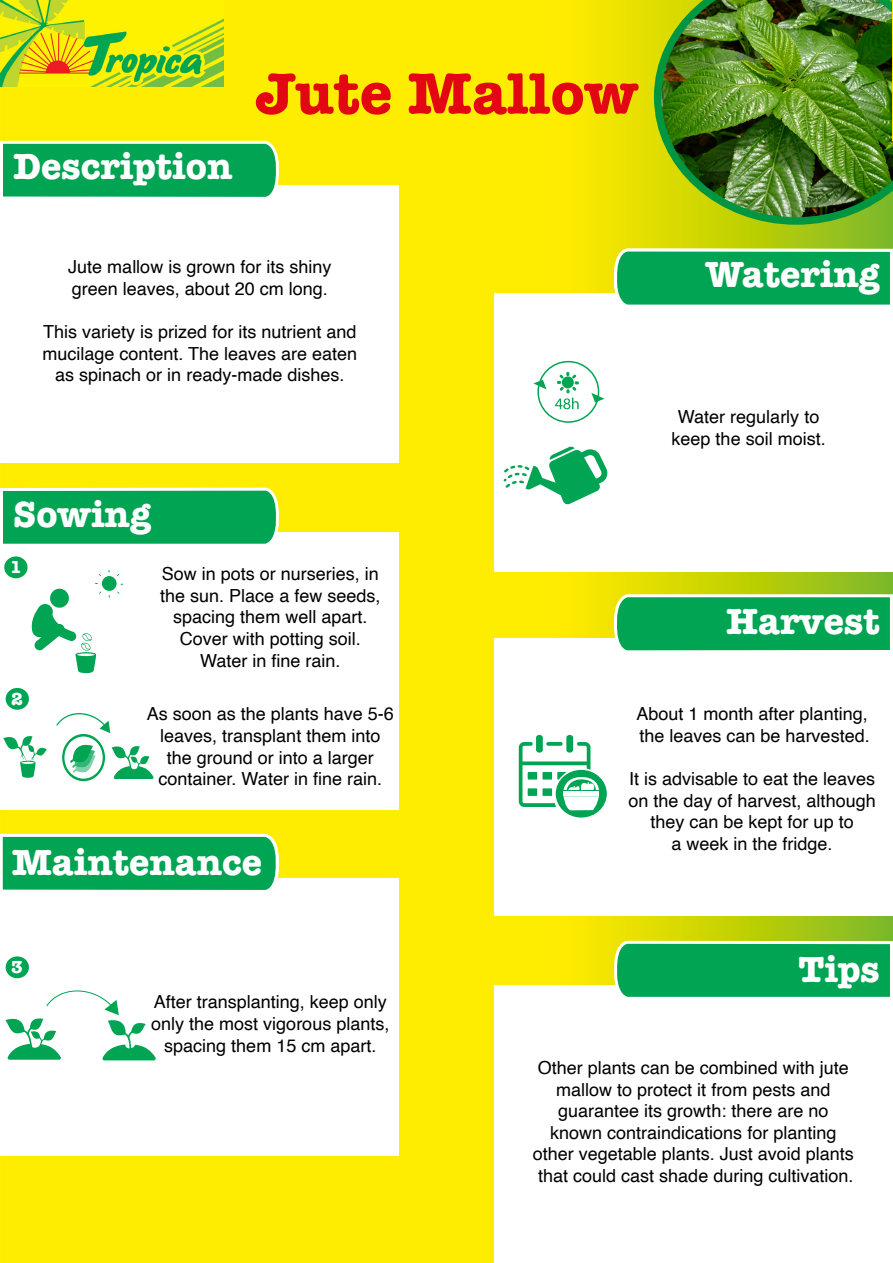
<style>
.page{position:relative;width:893px;height:1263px;background:#fff}
.page>*{position:absolute;margin:0;border:0;box-sizing:border-box;transform-origin:0 0}
.t1{font:700 60px "American Typewriter";color:#e30613}
.t2{font:700 37.5px "American Typewriter";color:#fff}
.t3{font:18px/21.6px "Helvetica";color:#000;text-align:center}
.t4{font:700 18px "American Typewriter";color:#fff}
</style>
<div class="page">
<div style="left:545px;top:0;width:348px;height:1263px;background:linear-gradient(to right,#fe0,#80b91f)"></div>
<div style="left:5px;top:0;width:542px;height:1263px;background:#ffed00"></div>
<img style="left:0;top:0;width:223px;height:87px">
<div style="left:495px;top:985px;width:398px;height:278px;background:#fff"></div>
<svg style="left:614px;top:940px;width:279px;height:57px;background:#18ac5e"></svg>
<div style="left:0;top:186px;width:399px;height:277px;background:#fff"></div>
<svg style="left:0;top:139px;width:279px;height:58px;background:#1dad5d"></svg>
<div style="left:0;top:532px;width:399px;height:277px;background:#fff"></div>
<svg style="left:0;top:486px;width:279px;height:58px;background:#1dad5d"></svg>
<div style="left:50px;top:589px;width:19px;height:19px;background:#00a453;border-radius:50%"></div>
<svg style="left:31px;top:604px;width:65px;height:69px"></svg>
<svg style="left:94px;top:573px;width:8px;height:21px"></svg>
<div style="left:101px;top:575px;width:16px;height:16px;background:#00a453;border-radius:50%"></div>
<div style="left:101px;top:575px;width:16px;height:17px;border:1px solid #fff;border-radius:50%"></div>
<div style="left:4px;top:556px;width:24px;height:22px;background:#00a453;border-radius:50%"></div>
<div style="left:6px;top:688px;width:23px;height:22px;background:#00a453;border-radius:50%"></div>
<div style="left:494px;top:638px;width:399px;height:278px;background:#fff"></div>
<svg style="left:614px;top:593px;width:279px;height:58px;background:#1bad5f"></svg>
<div style="left:556px;top:770px;width:51px;height:47px;background:#00a453;border-radius:50%"></div>
<svg style="left:519px;top:735px;width:80px;height:75px"></svg>
<div style="left:0;top:879px;width:398px;height:277px;background:#fff"></div>
<svg style="left:0;top:832px;width:279px;height:58px;background:#1dad5d"></svg>
<div style="left:494px;top:294px;width:399px;height:277px;background:#fff"></div>
<svg style="left:614px;top:247px;width:279px;height:58px;background:#1bac5f"></svg>
<svg style="left:503px;top:446px;width:105px;height:59px"></svg>
<svg style="left:591px;top:393px;width:13px;height:9px"></svg>
<svg style="left:533px;top:360px;width:48px;height:63px"></svg>
<img style="left:654px;top:0;width:239px;height:225px">
<svg style="left:56px;top:713px;width:97px;height:68px"></svg>
<svg style="left:3px;top:736px;width:44px;height:42px"></svg>
<svg style="left:6px;top:957px;width:150px;height:103px"></svg>
<hr style="left:892px;top:0;width:1px;height:141px;background:#ffed00">
<h2 class="t2" style="left:13px;top:134px;width:221px">Description</h2>
<h1 class="t1" style="left:255px;top:42px;width:385px">Jute Mallow</h1>
<p class="t3" style="left:68px;top:257px;width:265px;text-align:left">Jute mallow is grown for its shiny green leaves, about 20 cm long.</p>
<p class="t3" style="left:42px;top:321px;width:316px">This variety is prized for its nutrient and mucilage content. The leaves are eaten as spinach or in ready-made dishes.</p>
<h2 class="t2" style="left:13px;top:482px;width:139px">Sowing</h2>
<p class="t4" style="left:10px;top:551px;width:13px">1</p>
<p class="t4" style="left:11px;top:683px;width:13px">2</p>
<p class="t3" style="left:160px;top:564px;width:222px">Sow in pots or nurseries, in the sun. Place a few seeds, spacing them well apart.<br>Cover with potting soil.<br>Water in fine rain.</p>
<h2 class="t2" style="left:693px;top:241px;width:114px">Semis</h2>
<h2 class="t2" style="left:706px;top:242px;width:176px">Watering</h2>
<p class="t3" style="left:671px;top:405px;width:168px">Arroser n fine pluie.</p>
<p class="t3" style="left:672px;top:407px;width:156px">Water regularly to keep the soil moist.</p>
<h2 class="t2" style="left:726px;top:589px;width:155px">Harvest</h2>
<p class="t3" style="left:147px;top:704px;width:249px">As soon as the plants have 5-6 leaves, transplant them into the ground or into a larger container. Water in fine rain.</p>
<h2 class="t2" style="left:37px;top:825px;width:187px">Entretien</h2>
<h2 class="t2" style="left:12px;top:830px;width:252px">Maintenance</h2>
<p class="t4" style="left:11px;top:951px;width:13px">3</p>
<p class="t3" style="left:151px;top:992px;width:240px">After transplanting, keep only only the most vigorous plants, spacing them 15 cm apart.</p>
<p class="t3" style="left:150px;top:993px;width:223px">fleurs sur la tige principale, couper la tige au-dessus de la deuxième fleur.</p>
<p class="t3" style="left:636px;top:704px;width:235px;text-align:left">About 1 month after planting, the leaves can be harvested.</p>
<p class="t3" style="left:628px;top:769px;width:249px">It is advisable to eat the leaves on the day of harvest, although they can be kept for up to<br>a week in the fridge.</p>
<h2 class="t2" style="left:798px;top:937px;width:83px">Tips</h2>
<p class="t3" style="left:533px;top:1057px;width:323px">Other plants can be combined with jute mallow to protect it from pests and guarantee its growth: there are no known contraindications for planting other vegetable plants. Just avoid plants that could cast shade during cultivation.</p>
</div>
